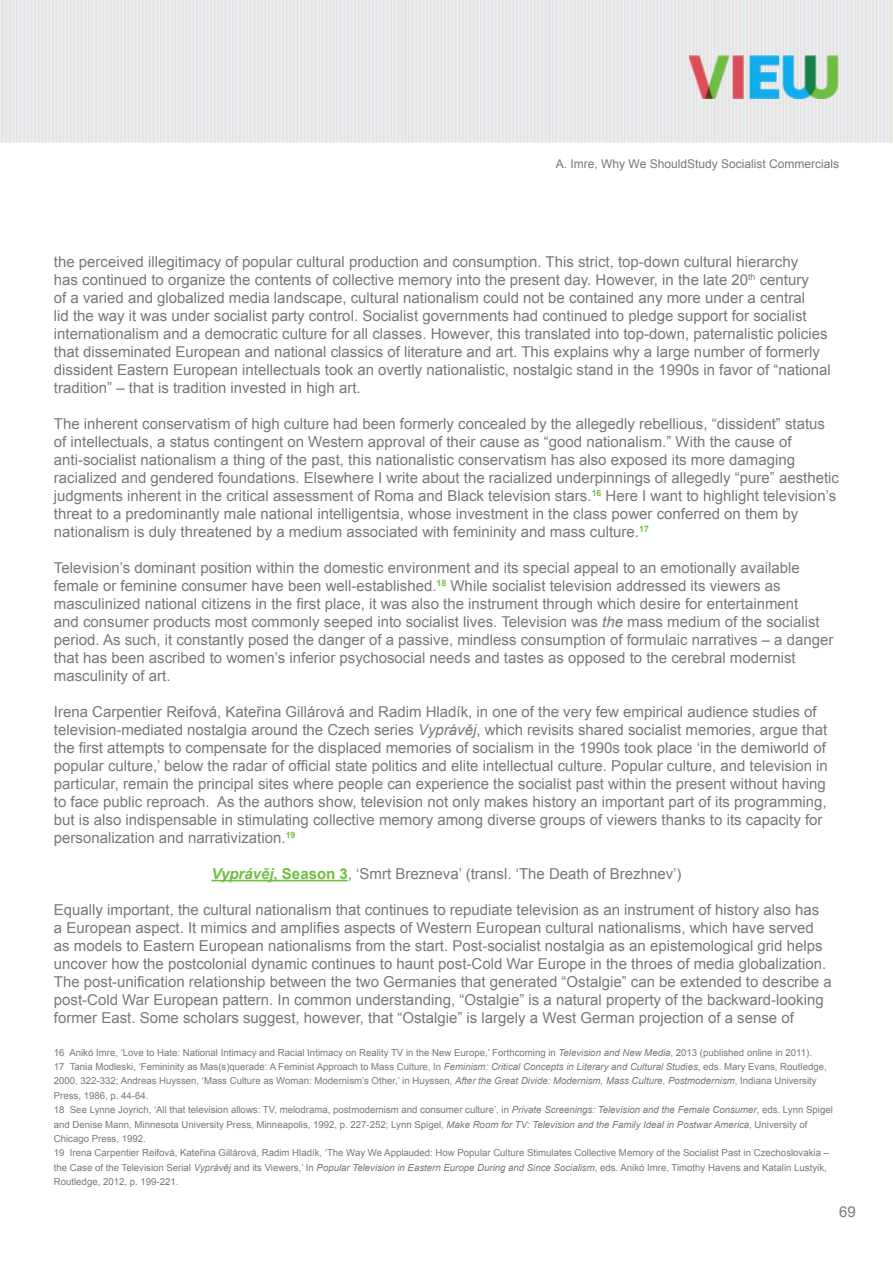
<style>
.page{position:relative;width:893px;height:1263px;background:#fff}
.page>*{position:absolute;margin:0;border:0;box-sizing:border-box;transform-origin:0 0}
.t1{font:15px/18px "Arial";color:#787878}
.t2{font:12px "Arial";color:#787878}
.t3{font:9.6px/14.4px "Arial";color:#787878}
.s1{font-style:italic}
.s2{font-weight:700;font-style:italic;color:#6fbe44}
.s3{font-weight:700;color:#6fbe44}
</style>
<div class="page">
<hr style="left:211px;top:880px;width:137px;height:1px;background:#6fbe44">
<img style="left:689px;top:55px;width:150px;height:44px">
<p class="t2" style="left:556px;top:155px;width:285px">A. Imre, Why We ShouldStudy Socialist Commercials</p>
<p class="t1" style="left:54px;top:253px;width:779px">the perceived illegitimacy of popular cultural production and consumption. This strict, top-down cultural hierarchy<br>has continued to organize the contents of collective memory into the present day. However, in the late 20<sup>th</sup> century<br>of a varied and globalized media landscape, cultural nationalism could not be contained any more under a central<br>lid the way it was under socialist party control. Socialist governments had continued to pledge support for socialist internationalism and a democratic culture for all classes. However, this translated into top-down, paternalistic policies that disseminated European and national classics of literature and art. This explains why a large number of formerly dissident Eastern European intellectuals took an overtly nationalistic, nostalgic stand in the 1990s in favor of “national tradition” – that is tradition invested in high art.</p>
<p class="t1" style="left:54px;top:415px;width:787px">The inherent conservatism of high culture had been formerly concealed by the allegedly rebellious, “dissident” status of intellectuals, a status contingent on Western approval of their cause as “good nationalism.” With the cause of anti-socialist nationalism a thing of the past, this nationalistic conservatism has also exposed its more damaging racialized and gendered foundations. Elsewhere I write about the racialized underpinnings of allegedly “pure” aesthetic judgments inherent in the critical assessment of Roma and Black television stars.<sup>16</sup> Here I want to highlight television’s threat to a predominantly male national intelligentsia, whose investment in the class power conferred on them by nationalism is duly threatened by a medium associated with femininity and mass culture.<sup>17</sup></p>
<p class="t1" style="left:54px;top:559px;width:781px">Television’s dominant position within the domestic environment and its special appeal to an emotionally available female or feminine consumer have been well-established.<sup>18</sup> While socialist television addressed its viewers as masculinized national citizens in the first place, it was also the instrument through which desire for entertainment<br>and consumer products most commonly seeped into socialist lives. Television was <span class="s1">the</span> mass medium of the socialist period. As such, it constantly posed the danger of a passive, mindless consumption of formulaic narratives – a danger that has been ascribed to women’s inferior psychosocial needs and tastes as opposed to the cerebral modernist masculinity of art.</p>
<p class="t1" style="left:54px;top:703px;width:775px">Irena Carpentier Reifová, Kateřina Gillárová and Radim Hladík, in one of the very few empirical audience studies of television-mediated nostalgia around the Czech series <span class="s1">Vyprávěj</span>, which revisits shared socialist memories, argue that the first attempts to compensate for the displaced memories of socialism in the 1990s took place ‘in the demiworld of popular culture,’ below the radar of official state politics and elite intellectual culture. Popular culture, and television in particular, remain the principal sites where people can experience the socialist past within the present without having to face public reproach. As the authors show, television not only makes history an important part of its programming, but is also indispensable in stimulating collective memory among diverse groups of viewers thanks to its capacity for personalization and narrativization.<sup>19</sup></p>
<p class="t1" style="left:211px;top:865px;width:472px"><span class="s2">Vyprávěj</span><span class="s3">, Season 3</span>, ‘Smrt Brezneva’ (transl. ‘The Death of Brezhnev’)</p>
<p class="t1" style="left:54px;top:901px;width:779px">Equally important, the cultural nationalism that continues to repudiate television as an instrument of history also has<br>a European aspect. It mimics and amplifies aspects of Western European cultural nationalisms, which have served as models to Eastern European nationalisms from the start. Post-socialist nostalgia as an epistemological grid helps uncover how the postcolonial dynamic continues to haunt post-Cold War Europe in the throes of media globalization.<br>The post-unification relationship between the two Germanies that generated “Ostalgie” can be extended to describe a post-Cold War European pattern. In common understanding, “Ostalgie” is a natural property of the backward-looking former East. Some scholars suggest, however, that “Ostalgie” is largely a West German projection of a sense of</p>
<p class="t3" style="left:54px;top:1045px;width:780px">16 Anikó Imre, ‘Love to Hate: National Intimacy and Racial Intimacy on Reality TV in the New Europe,’ Forthcoming in <span class="s1">Television and New Media</span>, 2013 (published online in 2011).<br>17 Tania Modleski, ‘Femininity as Mas(s)querade: A Feminist Approach to Mass Culture, In <span class="s1">Feminism: Critical Concepts in Literary and Cultural Studies</span>, eds. Mary Evans, Routledge, 2000, 322-332; Andreas Huyssen, ‘Mass Culture as Woman: Modernism’s Other,’ in Huyssen, <span class="s1">After the Great Divide: Modernism, Mass Culture, Postmodernism</span>, Indiana University Press, 1986, p. 44-64.<br>18 See Lynne Joyrich, ‘All that television allows: TV, melodrama, postmodernism and consumer culture’, in <span class="s1">Private Screenings: Television and the Female Consumer</span>, eds. Lynn Spigel and Denise Mann, Minnesota University Press, Minneapolis, 1992, p. 227-252; Lynn Spigel, <span class="s1">Make Room for TV: Television and the Family Ideal in Postwar America</span>, University of Chicago Press, 1992.<br>19 Irena Carpentier Reifová, Kateřina Gillárová, Radim Hladík, ‘The Way We Applauded: How Popular Culture Stimulates Collective Memory of the Socialist Past in Czechoslovakia – the Case of the Television Serial <span class="s1">Vyprávěj</span> and its Viewers,’ In <span class="s1">Popular Television in Eastern Europe During and Since Socialism</span>, eds. Anikó Imre, Timothy Havens and Katalin Lustyik, Routledge, 2012, p. 199-221.</p>
<p class="t1" style="left:839px;top:1202px;width:18px">69</p>
</div>
